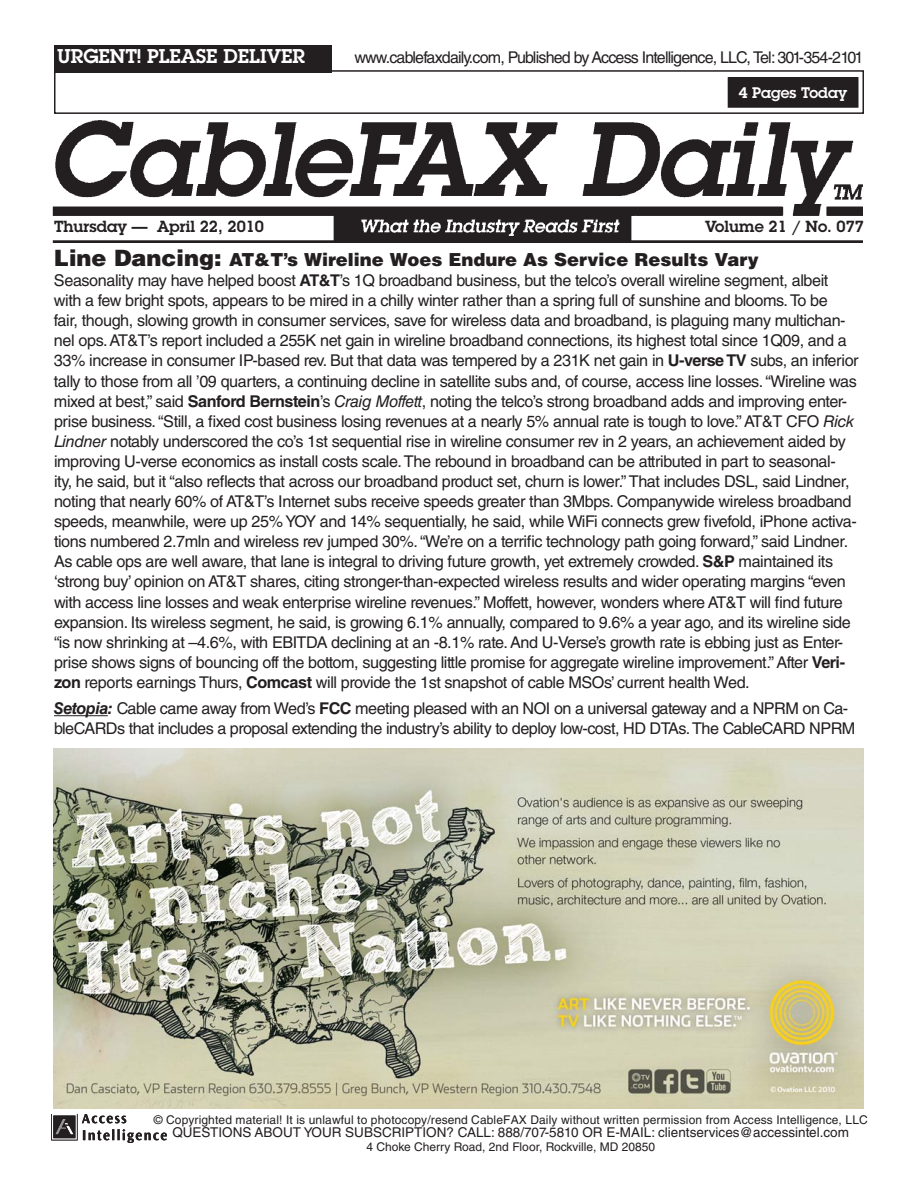
<style>
.page{position:relative;width:918px;height:1188px;background:#fff}
.page>*{position:absolute;margin:0;border:0;box-sizing:border-box;transform-origin:0 0}
.t1{font:600 19.5px "Lubalin Graph Std";color:#fff}
.t2{font:900 18px "Helvetica LT Std";color:#231f20}
.t3{font:16.2px/20.1px "Helvetica LT Std";letter-spacing:-.025em;color:#231f20}
.t4{font:16.2px "Helvetica LT Std";letter-spacing:-.05em;color:#231f20}
.t5{font:600 15.75px "Lubalin Graph Std";color:#231f20}
.t6{font:600 15px "Lubalin Graph Std";color:#fff}
.t7{font:13.5px "Helvetica LT Std";color:#231f20}
.t8{font:12px "Helvetica LT Std";letter-spacing:.01em;color:#231f20}
.s1{font-size:22.5px}
.s2{font-weight:700}
.s3{font-style:italic}
.s4{font-weight:700;font-style:italic}
</style>
<div class="page">
<img style="left:52px;top:1114px;width:115px;height:29px">
<img style="left:53px;top:121px;width:810px;height:122px">
<div style="left:54px;top:70px;width:810px;height:44px;border:2px solid #231f20"></div>
<div style="left:54px;top:45px;width:278px;height:27px;background:#231f20"></div>
<div style="left:728px;top:78px;width:130px;height:29px;background:#231f20"></div>
<div style="left:728px;top:77px;width:131px;height:31px;border:2px solid #231f20"></div>
<hr style="left:54px;top:715px;width:54px;height:1px;background:#231f20">
<img style="left:53px;top:749px;width:810px;height:360px">
<p class="t1" style="left:57px;top:49px;width:249px">URGENT! PLEASE DELIVER</p>
<p class="t4" style="left:354px;top:52px;width:511px">www.cablefaxdaily.com, Published by Access Intelligence, LLC, Tel: 301-354-2101</p>
<p class="t6" style="left:739px;top:87px;width:110px">4 Pages Today</p>
<p class="t5" style="left:54px;top:220px;width:212px">Thursday — April 22, 2010</p>
<p class="t2" style="left:54px;top:253px;width:706px"><span class="s1">Line Dancing:</span> AT&amp;T’s Wireline Woes Endure As Service Results Vary</p>
<p class="t3" style="left:54px;top:272px;width:806px">Seasonality may have helped boost <span class="s2">AT&amp;T</span> ’s 1Q broadband business, but the telco’s overall wireline segment, albeit with a few bright spots, appears to be mired in a chilly winter rather than a spring full of sunshine and blooms. To be<br>fair, though, slowing growth in consumer services, save for wireless data and broadband, is plaguing many multichan&shy;nel ops. AT&amp;T’s report included a 255K net gain in wireline broadband connections, its highest total since 1Q09, and a 33% increase in consumer IP-based rev. But that data was tempered by a 231K net gain in <span class="s2">U-verse TV</span> subs, an inferior tally to those from all ’09 quarters, a continuing decline in satellite subs and, of course, access line losses. “Wireline was mixed at best,” said <span class="s2">Sanford Bernstein</span> ’s <span class="s3">Craig Moffett</span> , noting the telco’s strong broadband adds and improving enter&shy;prise business. “Still, a fixed cost business losing revenues at a nearly 5% annual rate is tough to love.” AT&amp;T CFO <span class="s3">Rick Lindner</span> notably underscored the co’s 1st sequential rise in wireline consumer rev in 2 years, an achievement aided by improving U-verse economics as install costs scale. The rebound in broadband can be attributed in part to seasonal-<br>ity, he said, but it “also reflects that across our broadband product set, churn is lower.” That includes DSL, said Lindner, noting that nearly 60% of AT&amp;T’s Internet subs receive speeds greater than 3Mbps. Companywide wireless broadband speeds, meanwhile, were up 25% YOY and 14% sequentially, he said, while WiFi connects grew fivefold, iPhone activa&shy;tions numbered 2.7mln and wireless rev jumped 30%. “We’re on a terrific technology path going forward,” said Lindner.<br>As cable ops are well aware, that lane is integral to driving future growth, yet extremely crowded. <span class="s2">S&amp;P</span> maintained its ‘strong buy’ opinion on AT&amp;T shares, citing stronger-than-expected wireless results and wider operating margins “even with access line losses and weak enterprise wireline revenues.” Moffett, however, wonders where AT&amp;T will find future expansion. Its wireless segment, he said, is growing 6.1% annually, compared to 9.6% a year ago, and its wireline side “is now shrinking at –4.6%, with EBITDA declining at an -8.1% rate. And U-Verse’s growth rate is ebbing just as Enter&shy;prise shows signs of bouncing off the bottom, suggesting little promise for aggregate wireline improvement.” After <span class="s2">Veri&shy;zon</span> reports earnings Thurs, <span class="s2">Comcast</span> will provide the 1st snapshot of cable MSOs’ current health Wed.</p>
<p class="t3" style="left:54px;top:700px;width:803px"><span class="s4">Setopia:</span> Cable came away from Wed’s <span class="s2">FCC</span> meeting pleased with an NOI on a universal gateway and a NPRM on Ca&shy;bleCARDs that includes a proposal extending the industry’s ability to deploy low-cost, HD DTAs. The CableCARD NPRM</p>
<p class="t5" style="left:705px;top:220px;width:160px">Volume 21 / No. 077</p>
<p class="t8" style="left:154px;top:1115px;width:716px">© Copyrighted material! It is unlawful to photocopy/resend CableFAX Daily without written permission from Access Intelligence, LLC</p>
<p class="t7" style="left:172px;top:1128px;width:678px">QUESTIONS ABOUT YOUR SUBSCRIPTION? CALL: 888/707-5810 OR E-MAIL: clientservices@accessintel.com</p>
<p class="t8" style="left:366px;top:1142px;width:290px">4 Choke Cherry Road, 2nd Floor, Rockville, MD 20850</p>
</div>
